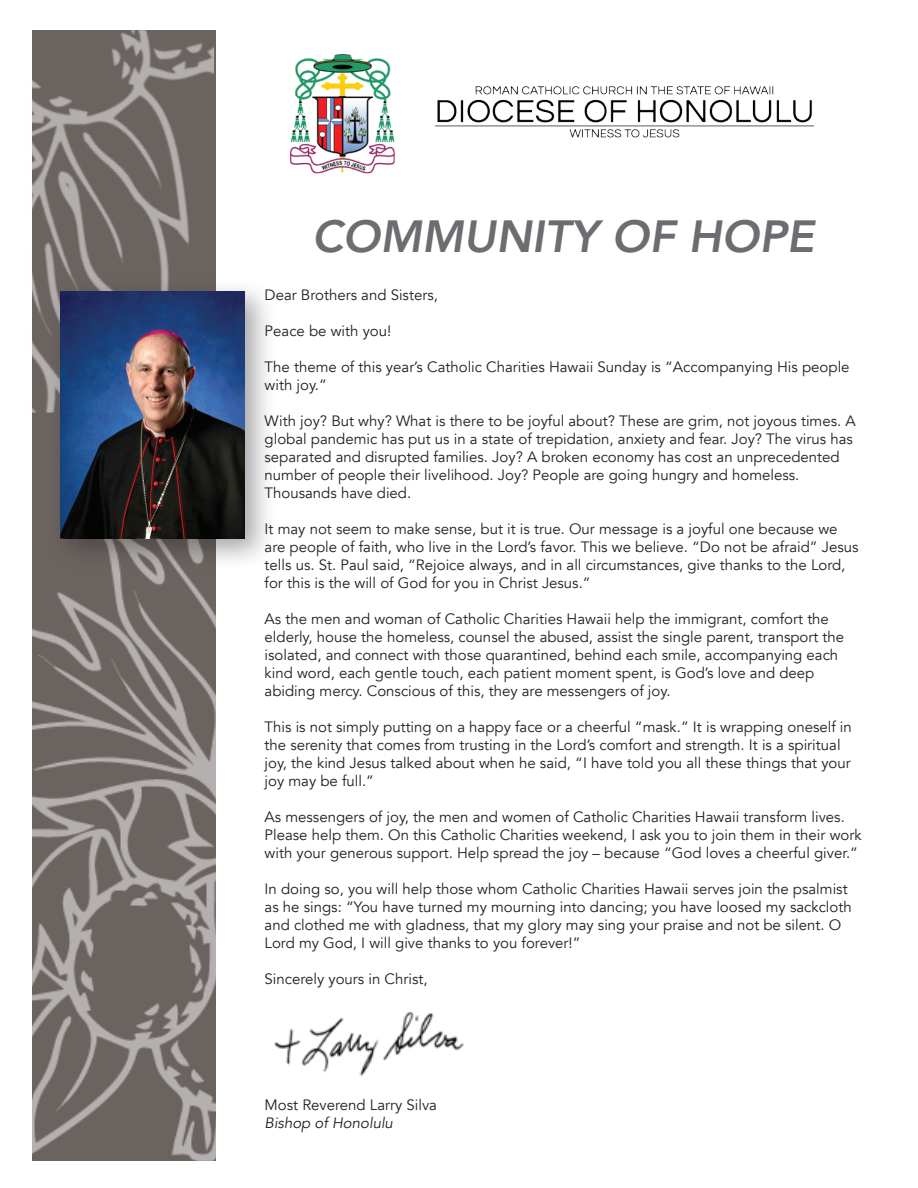
<style>
.page{position:relative;width:918px;height:1188px;background:#fff}
.page>*{position:absolute;margin:0;border:0;box-sizing:border-box;transform-origin:0 0}
.t1{font:italic 800 45px "Avenir";color:#6c6d70}
.t2{font:15px/18px "Avenir";color:#231f20}
.t3{font:italic 15px "Avenir";color:#231f20}
</style>
<div class="page">
<img style="left:274px;top:1012px;width:190px;height:64px">
<img style="left:32px;top:413px;width:184px;height:748px">
<img style="left:32px;top:30px;width:182px;height:383px">
<div style="left:47px;top:278px;width:230px;height:293px;background:#231f20;opacity:.4"></div>
<img style="left:60px;top:291px;width:184px;height:248px">
<img style="left:291px;top:54px;width:523px;height:120px">
<h1 class="t1" style="left:312px;top:210px;width:504px">COMMUNITY OF HOPE</h1>
<p class="t2" style="left:265px;top:286px;width:175px">Dear Brothers and Sisters,</p>
<p class="t2" style="left:265px;top:322px;width:128px">Peace be with you!</p>
<p class="t2" style="left:265px;top:358px;width:587px">The theme of this year’s Catholic Charities Hawaii Sunday is “Accompanying His people with joy.”</p>
<p class="t2" style="left:265px;top:412px;width:593px">With joy? But why? What is there to be joyful about? These are grim, not joyous times. A global pandemic has put us in a state of trepidation, anxiety and fear. Joy? The virus has separated and disrupted families. Joy? A broken economy has cost an unprecedented number of people their livelihood. Joy? People are going hungry and homeless.<br>Thousands have died.</p>
<p class="t2" style="left:265px;top:520px;width:595px">It may not seem to make sense, but it is true. Our message is a joyful one because we are people of faith, who live in the Lord’s favor. This we believe. “Do not be afraid” Jesus tells us. St. Paul said, “Rejoice always, and in all circumstances, give thanks to the Lord, for this is the will of God for you in Christ Jesus.”</p>
<p class="t2" style="left:265px;top:610px;width:581px">As the men and woman of Catholic Charities Hawaii help the immigrant, comfort the elderly, house the homeless, counsel the abused, assist the single parent, transport the isolated, and connect with those quarantined, behind each smile, accompanying each kind word, each gentle touch, each patient moment spent, is God’s love and deep abiding mercy. Conscious of this, they are messengers of joy.</p>
<p class="t2" style="left:265px;top:718px;width:589px">This is not simply putting on a happy face or a cheerful “mask.” It is wrapping oneself in the serenity that comes from trusting in the Lord’s comfort and strength. It is a spiritual joy, the kind Jesus talked about when he said, “I have told you all these things that your joy may be full.”</p>
<p class="t2" style="left:265px;top:808px;width:599px">As messengers of joy, the men and women of Catholic Charities Hawaii transform lives.<br>Please help them. On this Catholic Charities weekend, I ask you to join them in their work with your generous support. Help spread the joy – because “God loves a cheerful giver.”</p>
<p class="t2" style="left:265px;top:880px;width:589px">In doing so, you will help those whom Catholic Charities Hawaii serves join the psalmist as he sings: “You have turned my mourning into dancing; you have loosed my sackcloth and clothed me with gladness, that my glory may sing your praise and not be silent. O Lord my God, I will give thanks to you forever!”</p>
<p class="t2" style="left:265px;top:970px;width:165px">Sincerely yours in Christ,</p>
<p class="t2" style="left:265px;top:1096px;width:174px">Most Reverend Larry Silva</p>
<p class="t3" style="left:265px;top:1114px;width:130px">Bishop of Honolulu</p>
</div>
